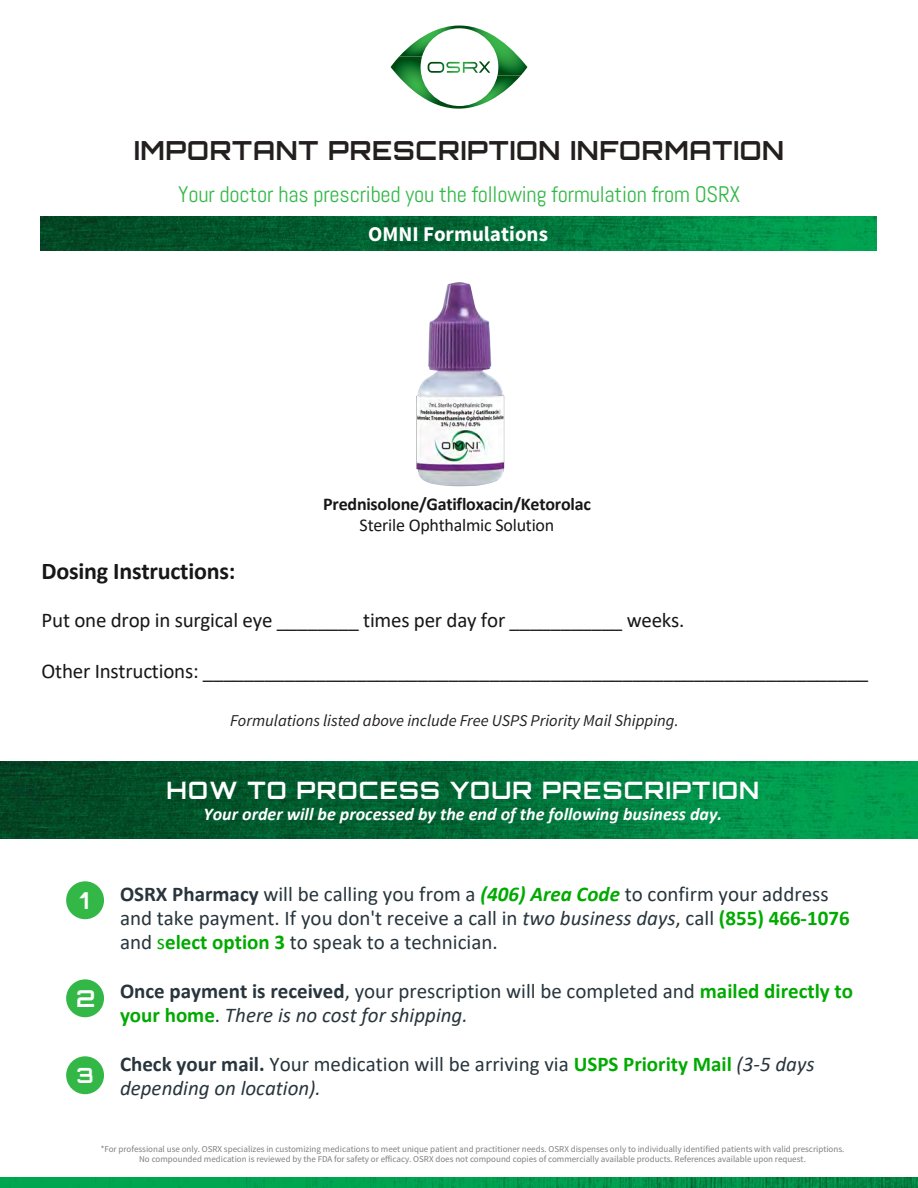
<style>
.page{position:relative;width:918px;height:1188px;background:#fff}
.page>*{position:absolute;margin:0;border:0;box-sizing:border-box;transform-origin:0 0}
.t1{font:700 26.25px "Orbitron";letter-spacing:.03em;color:#241f1f}
.t2{font:700 24px "Orbitron";letter-spacing:.05em;color:#fff}
.t3{font:700 24px "Calibri";letter-spacing:-.01em;color:#171717}
.t4{font:700 23.25px "Orbitron";color:#fff}
.t5{font:22.5px "Abel";letter-spacing:-.01em;color:#33b848}
.t6{font:21px/23.9px "Calibri";color:#28353c}
.t7{font:21px "Calibri";letter-spacing:-.01em;color:#171717}
.t8{font:700 21px "Source Sans Pro";color:#fff}
.t9{font:700 21px "Orbitron";color:#fff}
.t10{font:18px/21.6px "Calibri";letter-spacing:-.01em;color:#171717;text-align:center}
.t11{font:italic 700 18px "Calibri";color:#fff}
.t12{font:italic 16.5px "Source Sans Pro";color:#241f1f}
.t13{font:9px/10.8px "Source Sans Pro";color:#7f7f84;text-align:center}
.s1{font-weight:700}
.s2{font-weight:700;font-style:italic;color:#0a0}
.s3{font-style:italic}
.s4{font-weight:700;color:#0a0}
.s5{color:#0a0}
</style>
<div class="page">
<img style="left:40px;top:217px;width:837px;height:34px">
<svg style="left:391px;top:26px;width:136px;height:83px"></svg>
<img style="left:0;top:761px;width:918px;height:78px">
<img style="left:0;top:1178px;width:918px;height:10px">
<img style="left:0;top:1187px;width:873px;height:1px">
<div style="left:66px;top:979px;width:38px;height:38px;background:#33b848;border-radius:50%"></div>
<div style="left:66px;top:881px;width:38px;height:38px;background:#33b848;border-radius:50%"></div>
<div style="left:66px;top:1056px;width:38px;height:38px;background:#33b848;border-radius:50%"></div>
<img style="left:416px;top:282px;width:89px;height:205px">
<p class="t1" style="left:134px;top:134px;width:652px">IMPORTANT PRESCRIPTION INFORMATION</p>
<p class="t5" style="left:178px;top:180px;width:564px">Your doctor has prescribed you the following formulation from OSRX</p>
<p class="t8" style="left:368px;top:221px;width:181px">OMNI Formulations</p>
<p class="t10" style="left:323px;top:493px;width:269px"><span class="s1">Prednisolone/</span><span class="s1">Gatifloxacin/Ketorolac<br></span>Sterile Ophthalmic Solution</p>
<p class="t3" style="left:42px;top:554px;width:195px">Dosing Instructions:</p>
<p class="t7" style="left:42px;top:606px;width:644px">Put one drop in surgical eye ________ times per day for ___________ weeks.</p>
<p class="t7" style="left:42px;top:656px;width:828px">Other Instructions: _________________________________________________________________</p>
<p class="t12" style="left:230px;top:710px;width:450px">Formulations listed above include Free USPS Priority Mail Shipping.</p>
<p class="t4" style="left:80px;top:886px;width:11px">1</p>
<p class="t4" style="left:76px;top:985px;width:21px">2</p>
<p class="t9" style="left:76px;top:1063px;width:19px">3</p>
<p class="t2" style="left:167px;top:776px;width:594px">HOW TO PROCESS YOUR PRESCRIPTION</p>
<p class="t11" style="left:203px;top:801px;width:520px">Your order will be processed by the end of the following business day.</p>
<p class="t6" style="left:120px;top:882px;width:731px"><span class="s1">OSRX Pharmacy</span> will be calling you from a <span class="s2">(406) Area Code</span> to confirm your address and take payment. If you don't receive a call in <span class="s3">two business days</span>, call <span class="s4">(855) 466-1076 </span>and <span class="s5">s</span><span class="s4">elect option 3</span> to speak to a technician.</p>
<p class="t6" style="left:120px;top:979px;width:735px"><span class="s1">Once payment is received</span>, your prescription will be completed and <span class="s4">mailed directly to your home</span>. <span class="s3">There is no cost for shipping.</span></p>
<p class="t6" style="left:120px;top:1052px;width:696px"><span class="s1">Check your mail.</span> Your medication will be arriving via <span class="s4">USPS Priority Mail</span> <span class="s3">(3-5 days depending on location).</span></p>
<p class="t13" style="left:101px;top:1143px;width:745px">*For professional use only. OSRX specializes in customizing medications to meet unique patient and practitioner needs. OSRX dispenses only to individually identified patients with valid prescriptions.<br>No compounded medication is reviewed by the FDA for safety or efficacy. OSRX does not compound copies of commercially available products. References available upon request.</p>
</div>
